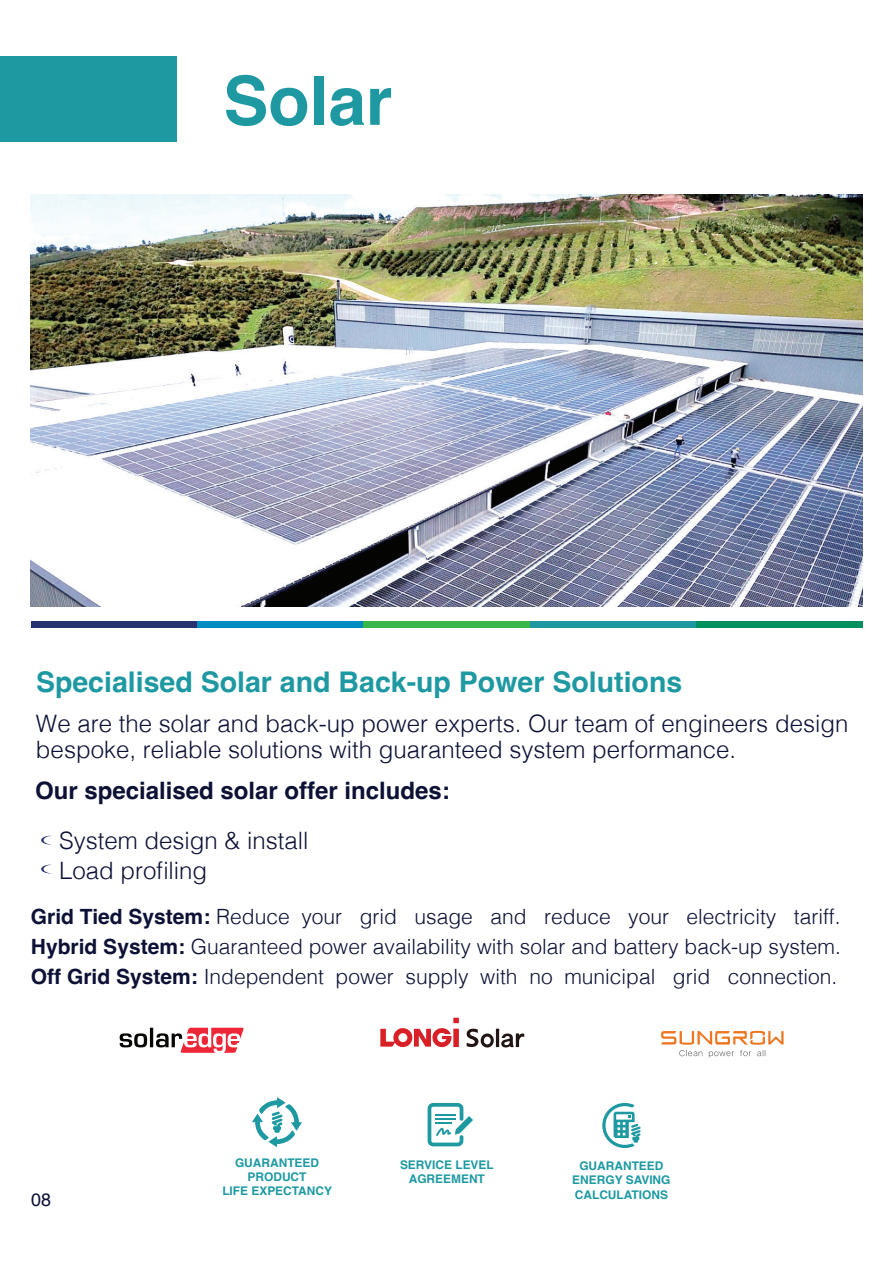
<style>
.page{position:relative;width:893px;height:1263px;background:#fff}
.page>*{position:absolute;margin:0;border:0;box-sizing:border-box;transform-origin:0 0}
.t1{font:700 67.5px "Helvetica";color:#1e99a2}
.t2{font:700 28.5px "Helvetica";color:#1e99a2}
.t3{font:300 24px/30px "Helvetica";color:#0d1135}
.t4{font:700 24px "Helvetica";color:#0d1135}
.t5{font:300 21px/30px "Helvetica";color:#0d1135;text-align:justify}
.t6{font:18px "Helvetica";color:#0d1035}
.t7{font:700 11.85px/14.2px "Helvetica";color:#1e99a2;text-align:center}
.s1{font-weight:700}
</style>
<div class="page">
<img style="left:31px;top:195px;width:832px;height:412px">
<div style="left:0;top:57px;width:177px;height:85px;background:#1e99a2"></div>
<div style="left:31px;top:622px;width:166px;height:6px;background:#27326e"></div>
<div style="left:197px;top:622px;width:167px;height:6px;background:#008cc1"></div>
<div style="left:364px;top:622px;width:166px;height:6px;background:#3ab54a"></div>
<div style="left:530px;top:622px;width:166px;height:6px;background:#1e99a2"></div>
<div style="left:696px;top:622px;width:167px;height:6px;background:#00915f"></div>
<svg style="left:252px;top:1097px;width:50px;height:50px"></svg>
<svg style="left:428px;top:1103px;width:45px;height:43px"></svg>
<svg style="left:602px;top:1103px;width:39px;height:45px"></svg>
<svg style="left:120px;top:1028px;width:124px;height:25px"></svg>
<svg style="left:466px;top:1028px;width:58px;height:20px"></svg>
<svg style="left:380px;top:1018px;width:79px;height:30px"></svg>
<svg style="left:661px;top:1031px;width:123px;height:27px"></svg>
<svg style="left:41px;top:836px;width:11px;height:9px"></svg>
<svg style="left:41px;top:865px;width:9px;height:8px"></svg>
<h1 class="t1" style="left:223px;top:60px;width:170px">Solar</h1>
<h2 class="t2" style="left:36px;top:665px;width:648px">Specialised Solar and Back-up Power Solutions</h2>
<p class="t3" style="left:36px;top:709px;width:814px;line-height:25.5px">We are the solar and back-up power experts. Our team of engineers design bespoke, reliable solutions with guaranteed system performance.</p>
<p class="t4" style="left:35px;top:776px;width:416px">Our specialised solar offer includes:</p>
<p class="t3" style="left:59px;top:824px;width:251px">System design &amp; install<br>Load profiling</p>
<p class="t5" style="left:31px;top:900px;width:811px"><span class="s1">Grid Tied System:</span> Reduce your grid usage and reduce your electricity tariff.<br><span class="s1">Hybrid System:</span> Guaranteed power availability with solar and battery back-up system.<br><span class="s1">Off Grid System:</span> Independent power supply with no municipal grid connection.</p>
<p class="t6" style="left:31px;top:1186px;width:22px">08</p>
<p class="t7" style="left:222px;top:1156px;width:111px">GUARANTEED<br>PRODUCT<br>LIFE EXPECTANCY</p>
<p class="t7" style="left:400px;top:1159px;width:95px">SERVICE LEVEL<br>AGREEMENT</p>
<p class="t7" style="left:572px;top:1160px;width:100px">GUARANTEED<br>ENERGY SAVING<br>CALCULATIONS</p>
</div>
